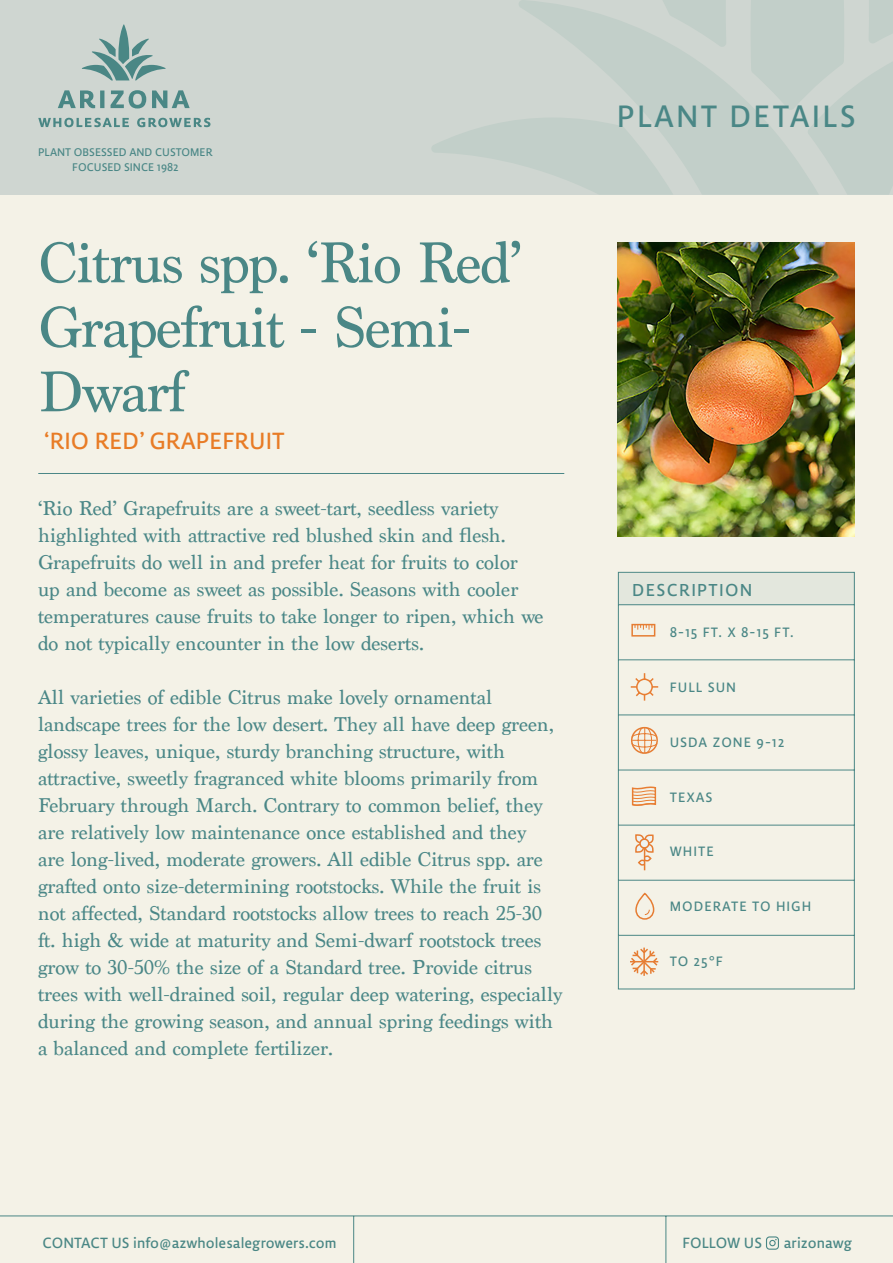
<style>
.page{position:relative;width:893px;height:1263px;background:#f4f2e7}
.page>*{position:absolute;margin:0;border:0;box-sizing:border-box;transform-origin:0 0}
.Títulos{font:60px/64.5px "Marion";letter-spacing:-.02em;color:#4a8786}
.t1{font:37.5px "Lemon Sans";letter-spacing:.06em;color:#4a8786}
.Títulos-2{font:28.5px "Lemon Sans";color:#e87c26}
.párrafo{font:21px/27px "Marion";color:#4a8787}
.t2{font:21px "Lemon Sans";letter-spacing:.06em;color:#4a8786}
.t3{font:18px "Lemon Sans";color:#4a8785}
.Ficha{font:16.5px "Lemon Sans";letter-spacing:.06em;color:#4a8786}
.t4{font:13.5px/15px "Lemon Sans";color:#4a8786;text-align:center}
</style>
<div class="page">
<div style="left:0;top:0;width:893px;height:195px;background:#cfd6d1"></div>
<svg style="left:432px;top:120px;width:86px;height:44px"></svg>
<svg style="left:819px;top:0;width:74px;height:194px"></svg>
<svg style="left:518px;top:0;width:301px;height:194px;fill:#c2cfc9"></svg>
<svg style="left:38px;top:24px;width:172px;height:103px"></svg>
<hr style="left:0;top:1215px;width:893px;height:1px;background:#4a8785">
<hr style="left:353px;top:1216px;width:1px;height:47px;background:#4a8785">
<hr style="left:665px;top:1216px;width:1px;height:47px;background:#4a8785">
<svg style="left:766px;top:1236px;width:13px;height:14px"></svg>
<svg style="left:618px;top:572px;width:237px;height:418px"></svg>
<div style="left:631px;top:624px;width:24px;height:13px;border:2px solid #e67d33"></div>
<svg style="left:635px;top:625px;width:17px;height:5px"></svg>
<svg style="left:631px;top:727px;width:27px;height:27px"></svg>
<svg style="left:635px;top:893px;width:20px;height:27px"></svg>
<svg style="left:634px;top:832px;width:21px;height:38px"></svg>
<svg style="left:629px;top:947px;width:30px;height:29px"></svg>
<svg style="left:631px;top:786px;width:26px;height:20px"></svg>
<svg style="left:629px;top:672px;width:31px;height:30px"></svg>
<hr style="left:38px;top:473px;width:526px;height:1px;background:#4a8787">
<img style="left:617px;top:243px;width:238px;height:293px">
<p class="t4" style="left:38px;top:144px;width:176px">PLANT OBSESSED AND CUSTOMER<br>FOCUSED SINCE 1982</p>
<p class="Títulos" style="left:38px;top:231px;width:486px">Citrus spp. ‘Rio Red’<br>Grapefruit - Semi-<br>Dwarf</p>
<p class="Títulos-2" style="left:44px;top:424px;width:242px">‘RIO RED’ GRAPEFRUIT</p>
<p class="párrafo" style="left:38px;top:495px;width:507px">‘Rio Red’ Grapefruits are a sweet-tart, seedless variety highlighted with attractive red blushed skin and flesh.<br>Grapefruits do well in and prefer heat for fruits to color up and become as sweet as possible. Seasons with cooler temperatures cause fruits to take longer to ripen, which we do not typically encounter in the low deserts.</p>
<p class="párrafo" style="left:38px;top:684px;width:526px">All varieties of edible Citrus make lovely ornamental landscape trees for the low desert. They all have deep green, glossy leaves, unique, sturdy branching structure, with attractive, sweetly fragranced white blooms primarily from February through March. Contrary to common belief, they are relatively low maintenance once established and they<br>are long-lived, moderate growers. All edible Citrus spp. are grafted onto size-determining rootstocks. While the fruit is not affected, Standard rootstocks allow trees to reach 25-30 ft. high &amp; wide at maturity and Semi-dwarf rootstock trees grow to 30-50% the size of a Standard tree. Provide citrus trees with well-drained soil, regular deep watering, especially during the growing season, and annual spring feedings with a balanced and complete fertilizer.</p>
<h2 class="t1" style="left:617px;top:95px;width:240px">PLANT DETAILS</h2>
<p class="t2" style="left:632px;top:578px;width:122px">DESCRIPTION</p>
<p class="Ficha" style="left:670px;top:623px;width:125px">8-15 FT. X 8-15 FT.</p>
<p class="Ficha" style="left:670px;top:678px;width:68px">FULL SUN</p>
<p class="Ficha" style="left:670px;top:733px;width:116px">USDA ZONE 9-12</p>
<p class="Ficha" style="left:670px;top:787px;width:44px">TEXAS</p>
<p class="Ficha" style="left:670px;top:842px;width:46px">WHITE</p>
<p class="Ficha" style="left:670px;top:897px;width:143px">MODERATE TO HIGH</p>
<p class="Ficha" style="left:670px;top:952px;width:55px">TO 25°F</p>
<p class="t3" style="left:43px;top:1232px;width:296px">CONTACT US info@azwholesalegrowers.com</p>
<p class="t3" style="left:682px;top:1232px;width:171px">FOLLOW US arizonawg</p>
</div>
